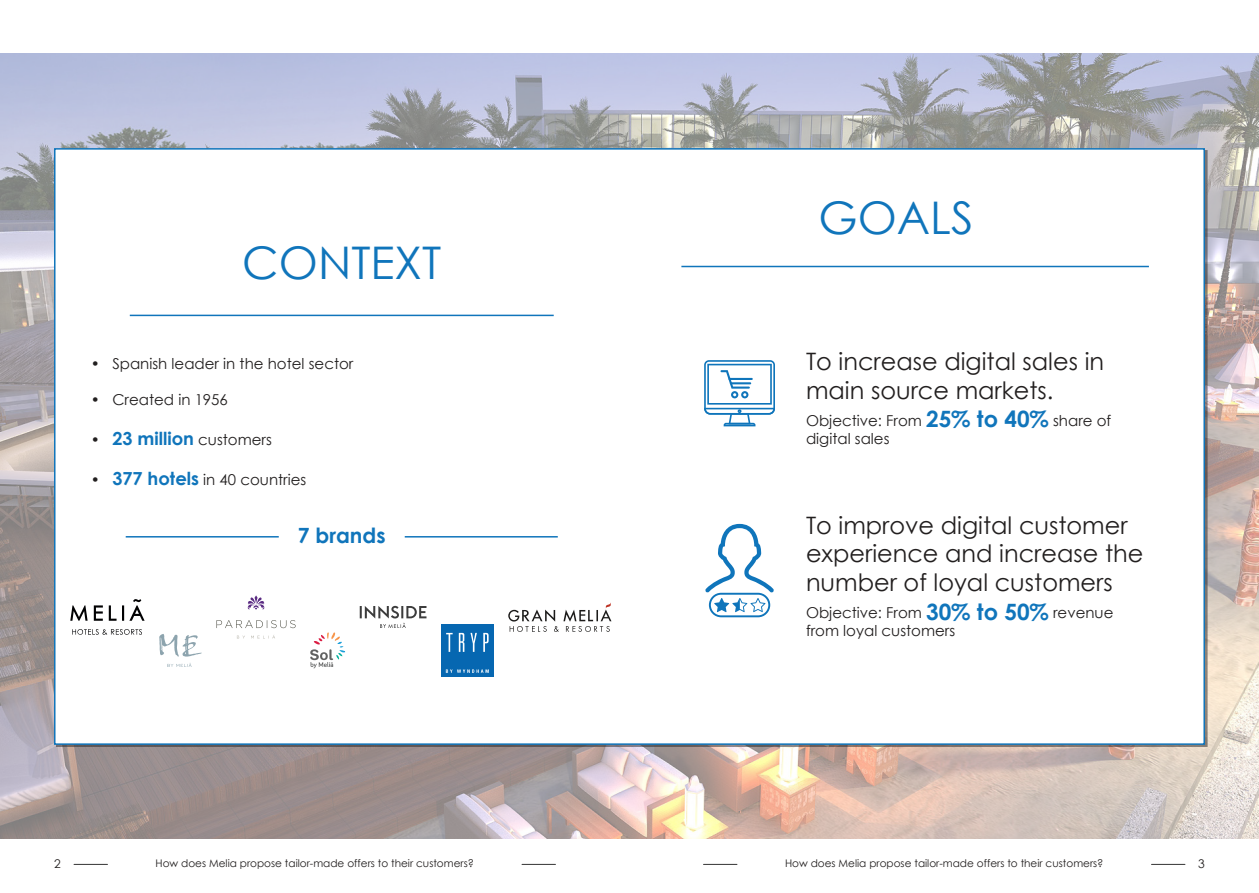
<style>
.page{position:relative;width:1259px;height:893px;background:#fff}
.page>*{position:absolute;margin:0;border:0;box-sizing:border-box;transform-origin:0 0}
.t1{font:45px "Century Gothic";color:#1075bb}
.t2{font:24px/28.8px "Century Gothic";color:#221f1f}
.t3{font:700 21px "Century Gothic";color:#1075bb}
.t4{font:15px/18px "Century Gothic";color:#221f1f}
.t5{font:12px "Century Gothic";color:#221f1f}
.t6{font:10.5px "Century Gothic";color:#221f1f}
.s1{font-weight:700;font-size:18px;color:#1075bb}
.s2{font-weight:700;font-size:22.5px;color:#1075bb}
</style>
<div class="page">
<hr style="left:74px;top:864px;width:33px;height:1px;background:#333">
<hr style="left:703px;top:864px;width:34px;height:1px;background:#333">
<hr style="left:522px;top:864px;width:33px;height:1px;background:#333">
<hr style="left:1151px;top:864px;width:34px;height:1px;background:#333">
<img style="left:0;top:54px;width:1259px;height:785px">
<div style="left:54px;top:148px;width:1151px;height:597px;background:#fff;border:2px solid #1075bb"></div>
<svg style="left:508px;top:602px;width:103px;height:30px"></svg>
<svg style="left:360px;top:606px;width:66px;height:22px"></svg>
<svg style="left:159px;top:634px;width:43px;height:33px"></svg>
<svg style="left:70px;top:599px;width:75px;height:36px"></svg>
<svg style="left:237px;top:635px;width:38px;height:3px"></svg>
<svg style="left:216px;top:620px;width:80px;height:8px"></svg>
<svg style="left:248px;top:595px;width:16px;height:14px"></svg>
<svg style="left:310px;top:633px;width:35px;height:35px"></svg>
<div style="left:441px;top:624px;width:52px;height:53px;background:#0667b1"></div>
<svg style="left:446px;top:633px;width:43px;height:40px"></svg>
<hr style="left:130px;top:315px;width:424px;height:1px;background:#1075bb">
<hr style="left:405px;top:536px;width:153px;height:2px;background:#1075bb">
<hr style="left:126px;top:536px;width:153px;height:2px;background:#1075bb">
<hr style="left:681px;top:266px;width:468px;height:1px;background:#1075bb">
<svg style="left:705px;top:524px;width:69px;height:93px"></svg>
<svg style="left:704px;top:360px;width:71px;height:66px"></svg>
<h1 class="t1" style="left:242px;top:245px;width:200px">CONTEXT</h1>
<p class="t4" style="left:91px;top:356px;width:264px">• Spanish leader in the hotel sector</p>
<p class="t4" style="left:91px;top:392px;width:139px">• Created in 1956</p>
<p class="t4" style="left:91px;top:432px;width:183px">• <span class="s1">23 million</span> customers</p>
<p class="t4" style="left:91px;top:471px;width:217px">• <span class="s1">377 hotels</span> in 40 countries</p>
<h3 class="t3" style="left:298px;top:527px;width:89px">7 brands</h3>
<h1 class="t1" style="left:818px;top:200px;width:156px">GOALS</h1>
<h2 class="t2" style="left:806px;top:349px;width:300px">To increase digital sales in main source markets.</h2>
<p class="t4" style="left:806px;top:413px;width:307px">Objective: From <span class="s2">25% to 40%</span> share of digital sales</p>
<h2 class="t2" style="left:806px;top:513px;width:339px">To improve digital customer experience and increase the number of loyal customers</h2>
<p class="t4" style="left:806px;top:605px;width:309px">Objective: From <span class="s2">30% to 50%</span> revenue from loyal customers</p>
<p class="t5" style="left:54px;top:859px;width:8px">2</p>
<p class="t6" style="left:156px;top:859px;width:320px">How does Melia propose tailor-made offers to their customers?</p>
<p class="t6" style="left:785px;top:859px;width:320px">How does Melia propose tailor-made offers to their customers?</p>
<p class="t5" style="left:1198px;top:859px;width:8px">3</p>
</div>
